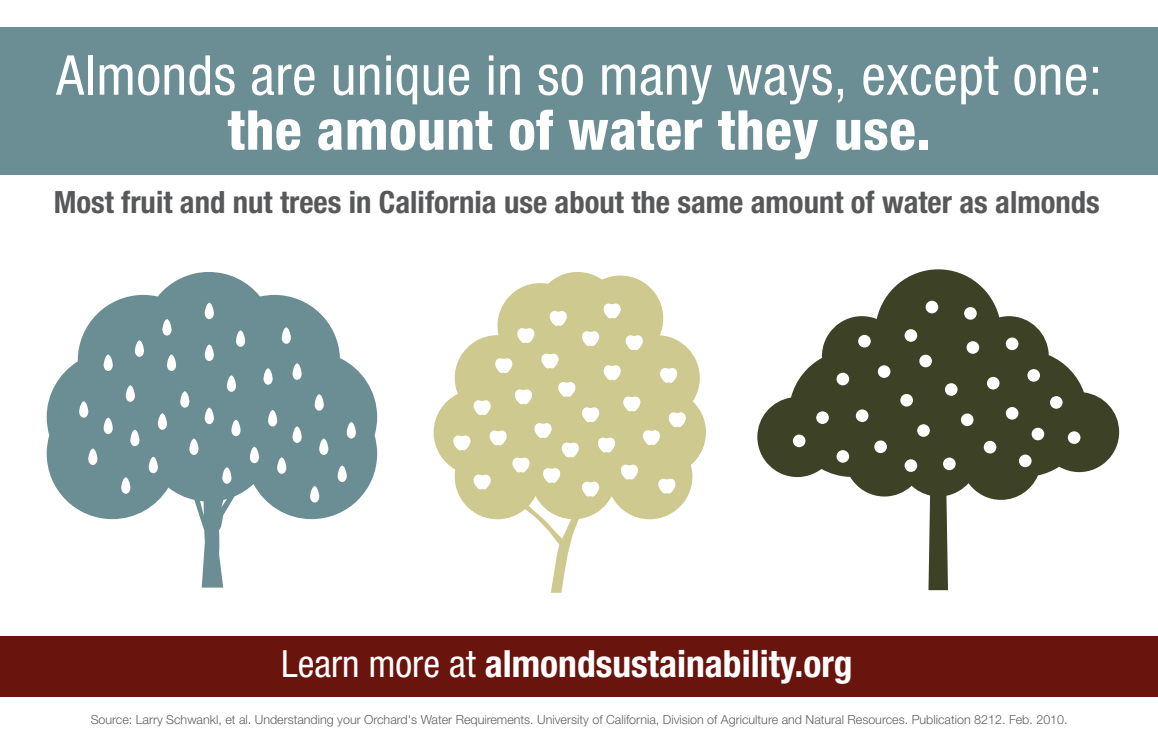
<style>
.page{position:relative;width:1158px;height:753px;background:#fff}
.page>*{position:absolute;margin:0;border:0;box-sizing:border-box;transform-origin:0 0}
.t1{font:condensed 55px "Helvetica Neue LT Std";letter-spacing:.01em;color:#fff}
.t2{font:800 condensed 55px "Helvetica Neue LT Std";letter-spacing:.01em;color:#fff}
.t3{font:700 condensed 37.5px "Helvetica Neue LT Std";color:#fff}
.t4{font:700 condensed 30.75px "Helvetica Neue LT Std";color:#57585a}
.t5{font:300 12.5px "Helvetica Neue LT Std";color:#61605e}
.s1{font-weight:400}
</style>
<div class="page">
<div style="left:0;top:28px;width:1157px;height:147px;background:#6b8d94"></div>
<div style="left:0;top:636px;width:1157px;height:61px;background:#6a140e"></div>
<svg style="left:757px;top:269px;width:361px;height:321px"></svg>
<svg style="left:47px;top:272px;width:330px;height:316px;fill:#6b8d94"></svg>
<svg style="left:433px;top:272px;width:272px;height:321px;fill:#cdc98f"></svg>
<svg style="left:473px;top:474px;width:18px;height:15px"></svg>
<svg style="left:512px;top:457px;width:17px;height:15px"></svg>
<svg style="left:489px;top:430px;width:18px;height:15px"></svg>
<svg style="left:453px;top:435px;width:17px;height:15px"></svg>
<svg style="left:473px;top:400px;width:18px;height:15px"></svg>
<svg style="left:514px;top:389px;width:18px;height:15px"></svg>
<svg style="left:534px;top:423px;width:17px;height:15px"></svg>
<svg style="left:495px;top:358px;width:17px;height:15px"></svg>
<svg style="left:517px;top:328px;width:17px;height:15px"></svg>
<svg style="left:581px;top:481px;width:18px;height:16px"></svg>
<svg style="left:620px;top:464px;width:18px;height:15px"></svg>
<svg style="left:597px;top:437px;width:18px;height:15px"></svg>
<svg style="left:561px;top:442px;width:18px;height:15px"></svg>
<svg style="left:542px;top:468px;width:18px;height:15px"></svg>
<svg style="left:581px;top:407px;width:18px;height:15px"></svg>
<svg style="left:558px;top:382px;width:17px;height:15px"></svg>
<svg style="left:541px;top:353px;width:17px;height:15px"></svg>
<svg style="left:581px;top:331px;width:18px;height:15px"></svg>
<svg style="left:549px;top:311px;width:18px;height:15px"></svg>
<svg style="left:603px;top:303px;width:17px;height:15px"></svg>
<svg style="left:623px;top:396px;width:17px;height:15px"></svg>
<svg style="left:668px;top:412px;width:18px;height:15px"></svg>
<svg style="left:642px;top:430px;width:18px;height:15px"></svg>
<svg style="left:658px;top:478px;width:17px;height:16px"></svg>
<svg style="left:603px;top:365px;width:17px;height:15px"></svg>
<svg style="left:625px;top:335px;width:18px;height:15px"></svg>
<svg style="left:659px;top:368px;width:18px;height:15px"></svg>
<svg style="left:121px;top:477px;width:9px;height:17px"></svg>
<svg style="left:149px;top:457px;width:9px;height:16px"></svg>
<svg style="left:158px;top:413px;width:9px;height:17px"></svg>
<svg style="left:126px;top:385px;width:9px;height:17px"></svg>
<svg style="left:135px;top:340px;width:9px;height:17px"></svg>
<svg style="left:104px;top:355px;width:9px;height:16px"></svg>
<svg style="left:88px;top:449px;width:9px;height:16px"></svg>
<svg style="left:130px;top:430px;width:9px;height:16px"></svg>
<svg style="left:104px;top:418px;width:9px;height:16px"></svg>
<svg style="left:79px;top:401px;width:9px;height:17px"></svg>
<svg style="left:222px;top:467px;width:9px;height:17px"></svg>
<svg style="left:250px;top:447px;width:9px;height:16px"></svg>
<svg style="left:263px;top:368px;width:9px;height:17px"></svg>
<svg style="left:227px;top:375px;width:9px;height:17px"></svg>
<svg style="left:236px;top:330px;width:9px;height:17px"></svg>
<svg style="left:205px;top:345px;width:9px;height:16px"></svg>
<svg style="left:189px;top:439px;width:9px;height:16px"></svg>
<svg style="left:231px;top:420px;width:9px;height:16px"></svg>
<svg style="left:205px;top:408px;width:9px;height:16px"></svg>
<svg style="left:180px;top:391px;width:9px;height:17px"></svg>
<svg style="left:310px;top:486px;width:9px;height:17px"></svg>
<svg style="left:337px;top:466px;width:10px;height:16px"></svg>
<svg style="left:347px;top:422px;width:9px;height:17px"></svg>
<svg style="left:314px;top:394px;width:10px;height:17px"></svg>
<svg style="left:292px;top:363px;width:9px;height:17px"></svg>
<svg style="left:282px;top:327px;width:9px;height:17px"></svg>
<svg style="left:277px;top:457px;width:9px;height:17px"></svg>
<svg style="left:319px;top:439px;width:9px;height:16px"></svg>
<svg style="left:292px;top:426px;width:9px;height:17px"></svg>
<svg style="left:268px;top:410px;width:9px;height:16px"></svg>
<svg style="left:167px;top:355px;width:9px;height:16px"></svg>
<svg style="left:162px;top:319px;width:9px;height:17px"></svg>
<svg style="left:205px;top:303px;width:9px;height:16px"></svg>
<div style="left:1027px;top:369px;width:12px;height:13px;background:#fff;border-radius:50%"></div>
<div style="left:1067px;top:431px;width:13px;height:13px;background:#fff;border-radius:50%"></div>
<div style="left:1031px;top:428px;width:12px;height:12px;background:#fff;border-radius:50%"></div>
<svg style="left:963px;top:307px;width:13px;height:13px"></svg>
<div style="left:925px;top:301px;width:13px;height:12px;background:#fff;border-radius:50%"></div>
<div style="left:904px;top:329px;width:13px;height:13px;background:#fff;border-radius:50%"></div>
<div style="left:919px;top:355px;width:12px;height:12px;background:#fff;border-radius:50%"></div>
<div style="left:944px;top:383px;width:13px;height:13px;background:#fff;border-radius:50%"></div>
<div style="left:960px;top:413px;width:13px;height:13px;background:#fff;border-radius:50%"></div>
<div style="left:983px;top:441px;width:13px;height:12px;background:#fff;border-radius:50%"></div>
<div style="left:1018px;top:455px;width:13px;height:12px;background:#fff;border-radius:50%"></div>
<div style="left:1005px;top:407px;width:13px;height:13px;background:#fff;border-radius:50%"></div>
<div style="left:986px;top:377px;width:13px;height:12px;background:#fff;border-radius:50%"></div>
<div style="left:966px;top:341px;width:12px;height:13px;background:#fff;border-radius:50%"></div>
<div style="left:1005px;top:337px;width:13px;height:13px;background:#fff;border-radius:50%"></div>
<div style="left:1049px;top:396px;width:13px;height:13px;background:#fff;border-radius:50%"></div>
<div style="left:858px;top:335px;width:12px;height:12px;background:#fff;border-radius:50%"></div>
<div style="left:836px;top:373px;width:13px;height:12px;background:#fff;border-radius:50%"></div>
<div style="left:877px;top:365px;width:13px;height:13px;background:#fff;border-radius:50%"></div>
<div style="left:900px;top:394px;width:12px;height:13px;background:#fff;border-radius:50%"></div>
<div style="left:855px;top:409px;width:13px;height:13px;background:#fff;border-radius:50%"></div>
<div style="left:874px;top:440px;width:12px;height:13px;background:#fff;border-radius:50%"></div>
<div style="left:904px;top:459px;width:13px;height:13px;background:#fff;border-radius:50%"></div>
<div style="left:917px;top:424px;width:12px;height:13px;background:#fff;border-radius:50%"></div>
<div style="left:942px;top:458px;width:13px;height:12px;background:#fff;border-radius:50%"></div>
<div style="left:836px;top:450px;width:13px;height:13px;background:#fff;border-radius:50%"></div>
<div style="left:816px;top:411px;width:12px;height:13px;background:#fff;border-radius:50%"></div>
<div style="left:792px;top:435px;width:13px;height:12px;background:#fff;border-radius:50%"></div>
<h1 class="t1" style="left:56px;top:43px;width:1046px">Almonds are unique in so many ways, except one:</h1>
<h1 class="t2" style="left:228px;top:96px;width:704px">the amount of water they use.</h1>
<h3 class="t4" style="left:54px;top:184px;width:1047px">Most fruit and nut trees in California use about the same amount of water as almonds</h3>
<h2 class="t3" style="left:281px;top:641px;width:573px"><span class="s1">Learn more at</span> almondsustainability.org</h2>
<p class="t5" style="left:91px;top:712px;width:978px">Source: Larry Schwankl, et al. Understanding your Orchard's Water Requirements. University of California, Division of Agriculture and Natural Resources. Publication 8212. Feb. 2010.</p>
</div>
